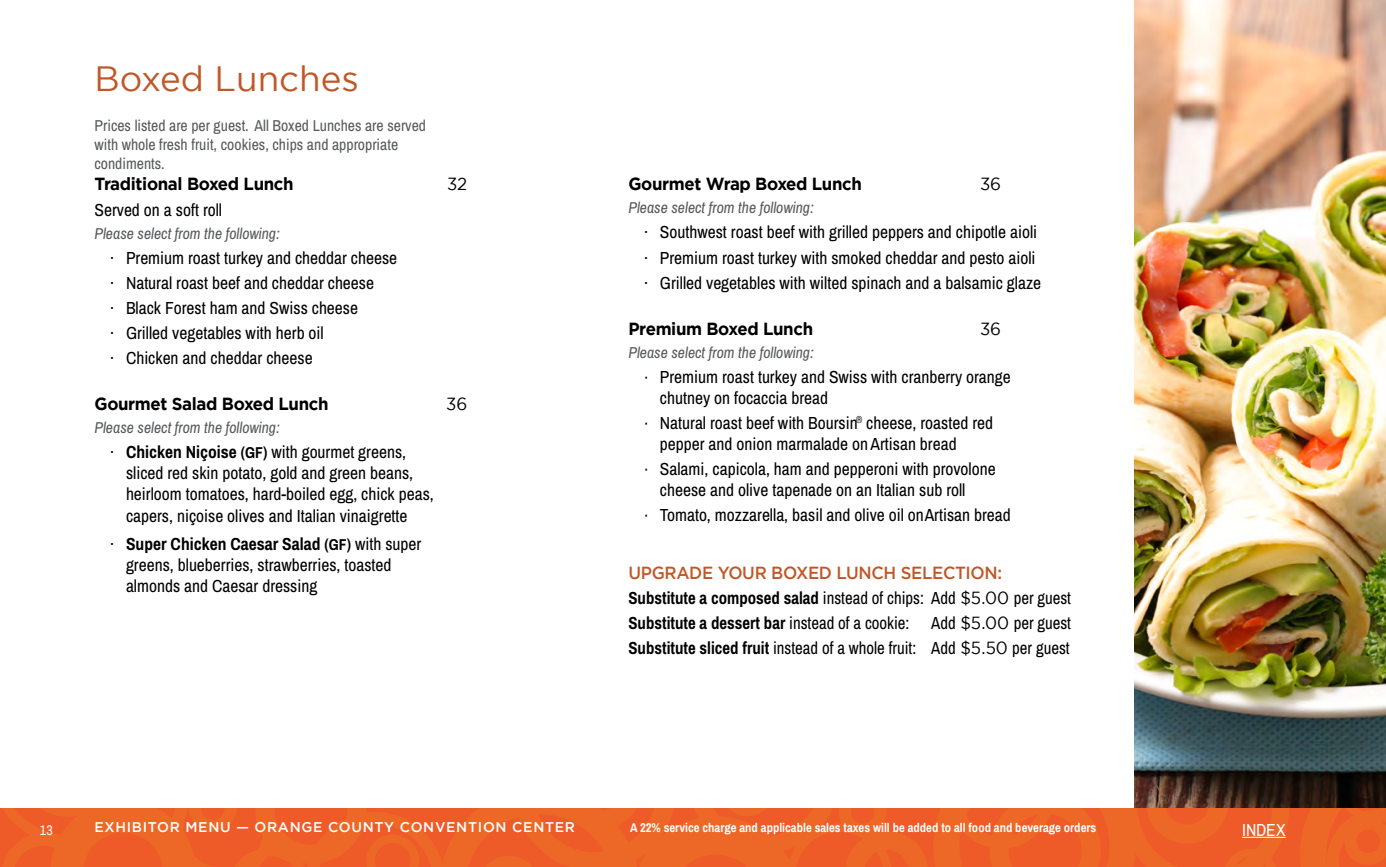
<style>
.page{position:relative;width:1386px;height:867px;background:#fff}
.page>*{position:absolute;margin:0;border:0;box-sizing:border-box;transform-origin:0 0}
._4__Body_Copy_-_reg{font:35px "Gotham";color:#c15727}
._5_____Body_indented{font:17.5px/21px "Archivo Narrow";color:#000}
._4__Body_Copy_-_reg-2{font:17.5px "Archivo Narrow";color:#000;scale:.96 1}
._3__Body_Copy-_BOLD{font:700 17.5px "Gotham";letter-spacing:-.02em;color:#000;scale:.96 1}
._5__SUB-SUB_Title-_1{font:500 17.5px "Gotham";letter-spacing:-.02em;color:#c15727;scale:.96 1}
._4__Body_Copy_-_reg-3{font:17.5px "Archivo Narrow";color:#000}
._3__Body_Copy-_BOLD-2{font:17.5px "Gotham";letter-spacing:-.01em;color:#000;scale:.96 1}
.t1{font:17.5px "Archivo Narrow";color:#fff}
.Please_select_from{font:italic 15.75px "Archivo Narrow";color:#58595b}
._4__Body_Copy_-_reg-4{font:15.75px/18.9px "Archivo Narrow";color:#58595b}
.t2{font:500 14px "Gotham";letter-spacing:.05em;color:#fff}
.t3{font:14px "Archivo Narrow";color:#fff}
.t4{font:700 12.6px "Archivo Narrow";color:#fff}
.s1{font-weight:700}
.s2{font-weight:700;font-size:15.75px}
.s3{font-family:"Gotham"}
</style>
<div class="page">
<img style="left:1134px;top:0;width:252px;height:808px">
<svg style="left:0;top:808px;width:1386px;height:58px;background:#ed6126"></svg>
<hr style="left:1242px;top:836px;width:44px;height:1px;background:#fff">
<p class="_4__Body_Copy_-_reg" style="left:94px;top:59px;width:266px">Boxed Lunches</p>
<p class="_4__Body_Copy_-_reg-4" style="left:94px;top:116px;width:333px">Prices listed are per guest. All Boxed Lunches are served with whole fresh fruit, cookies, chips and appropriate condiments.</p>
<p class="_3__Body_Copy-_BOLD" style="left:94px;top:174px;width:209px">Traditional Boxed Lunch</p>
<p class="_3__Body_Copy-_BOLD-2" style="left:447px;top:174px;width:22px">32</p>
<p class="_4__Body_Copy_-_reg-3" style="left:94px;top:197px;width:129px">Served on a soft roll</p>
<p class="Please_select_from" style="left:94px;top:223px;width:187px">Please select from the following:</p>
<p class="_5_____Body_indented" style="left:110px;top:246px;width:288px">· Premium roast turkey and cheddar cheese</p>
<p class="_5_____Body_indented" style="left:110px;top:272px;width:265px">· Natural roast beef and cheddar cheese</p>
<p class="_5_____Body_indented" style="left:110px;top:297px;width:249px">· Black Forest ham and Swiss cheese</p>
<p class="_5_____Body_indented" style="left:110px;top:322px;width:215px">· Grilled vegetables with herb oil</p>
<p class="_5_____Body_indented" style="left:110px;top:347px;width:204px">· Chicken and cheddar cheese</p>
<p class="_3__Body_Copy-_BOLD" style="left:94px;top:394px;width:245px">Gourmet Salad Boxed Lunch</p>
<p class="_3__Body_Copy-_BOLD-2" style="left:446px;top:394px;width:23px">36</p>
<p class="Please_select_from" style="left:94px;top:418px;width:187px">Please select from the following:</p>
<p class="_5_____Body_indented" style="left:126px;top:441px;width:309px;text-indent:-16px">· <span class="s1">Chicken Niçoise</span> <span class="s2">(GF)</span> with gourmet greens, sliced red skin potato, gold and green beans, heirloom tomatoes, hard-boiled egg, chick peas, capers, niçoise olives and Italian vinaigrette</p>
<p class="_5_____Body_indented" style="left:126px;top:533px;width:297px;text-indent:-16px">· <span class="s1">Super Chicken Caesar Salad</span> <span class="s2">(GF)</span> with super greens, blueberries, strawberries, toasted almonds and Caesar dressing</p>
<p class="_3__Body_Copy-_BOLD" style="left:628px;top:174px;width:245px">Gourmet Wrap Boxed Lunch</p>
<p class="_3__Body_Copy-_BOLD-2" style="left:980px;top:174px;width:23px">36</p>
<p class="Please_select_from" style="left:628px;top:198px;width:187px">Please select from the following:</p>
<p class="_5_____Body_indented" style="left:644px;top:221px;width:395px">· Southwest roast beef with grilled peppers and chipotle aioli</p>
<p class="_5_____Body_indented" style="left:644px;top:246px;width:393px">· Premium roast turkey with smoked cheddar and pesto aioli</p>
<p class="_5_____Body_indented" style="left:644px;top:271px;width:399px">· Grilled vegetables with wilted spinach and a balsamic glaze</p>
<p class="_3__Body_Copy-_BOLD" style="left:628px;top:318px;width:194px">Premium Boxed Lunch</p>
<p class="_3__Body_Copy-_BOLD-2" style="left:980px;top:319px;width:23px">36</p>
<p class="Please_select_from" style="left:628px;top:342px;width:187px">Please select from the following:</p>
<p class="_5_____Body_indented" style="left:660px;top:366px;width:352px;text-indent:-16px"><span class="s3">·</span> Premium roast turkey and Swiss with cranberry orange chutney on focaccia bread</p>
<p class="_5_____Body_indented" style="left:660px;top:412px;width:335px;text-indent:-16px"><span class="s3">·</span> Natural roast beef with Boursin<sup>®</sup> cheese, roasted red pepper and onion marmalade on Artisan bread</p>
<p class="_5_____Body_indented" style="left:660px;top:458px;width:337px;text-indent:-16px"><span class="s3">·</span> Salami, capicola, ham and pepperoni with provolone cheese and olive tapenade on an Italian sub roll</p>
<p class="_5_____Body_indented" style="left:644px;top:504px;width:368px"><span class="s3">·</span> Tomato, mozzarella, basil and olive oil on Artisan bread</p>
<p class="_5__SUB-SUB_Title-_1" style="left:628px;top:562px;width:391px">UPGRADE YOUR BOXED LUNCH SELECTION:</p>
<p class="_4__Body_Copy_-_reg-2" style="left:628px;top:585px;width:463px"><span class="s1">Substitute a composed salad</span> instead of chips: Add <span class="s3">$5.00</span> per guest</p>
<p class="_4__Body_Copy_-_reg-2" style="left:628px;top:610px;width:463px"><span class="s1">Substitute a dessert bar</span> instead of a cookie: Add <span class="s3">$5.00</span> per guest</p>
<p class="_4__Body_Copy_-_reg-2" style="left:628px;top:636px;width:461px"><span class="s1">Substitute sliced fruit</span> instead of a whole fruit: Add <span class="s3">$5.50</span> per guest</p>
<p class="t3" style="left:40px;top:819px;width:14px">13</p>
<p class="t2" style="left:94px;top:819px;width:482px">EXHIBITOR MENU — ORANGE COUNTY CONVENTION CENTER</p>
<p class="t4" style="left:630px;top:820px;width:468px">A 22% service charge and applicable sales taxes will be added to all food and beverage orders</p>
<p class="t1" style="left:1242px;top:817px;width:45px">INDEX</p>
</div>
